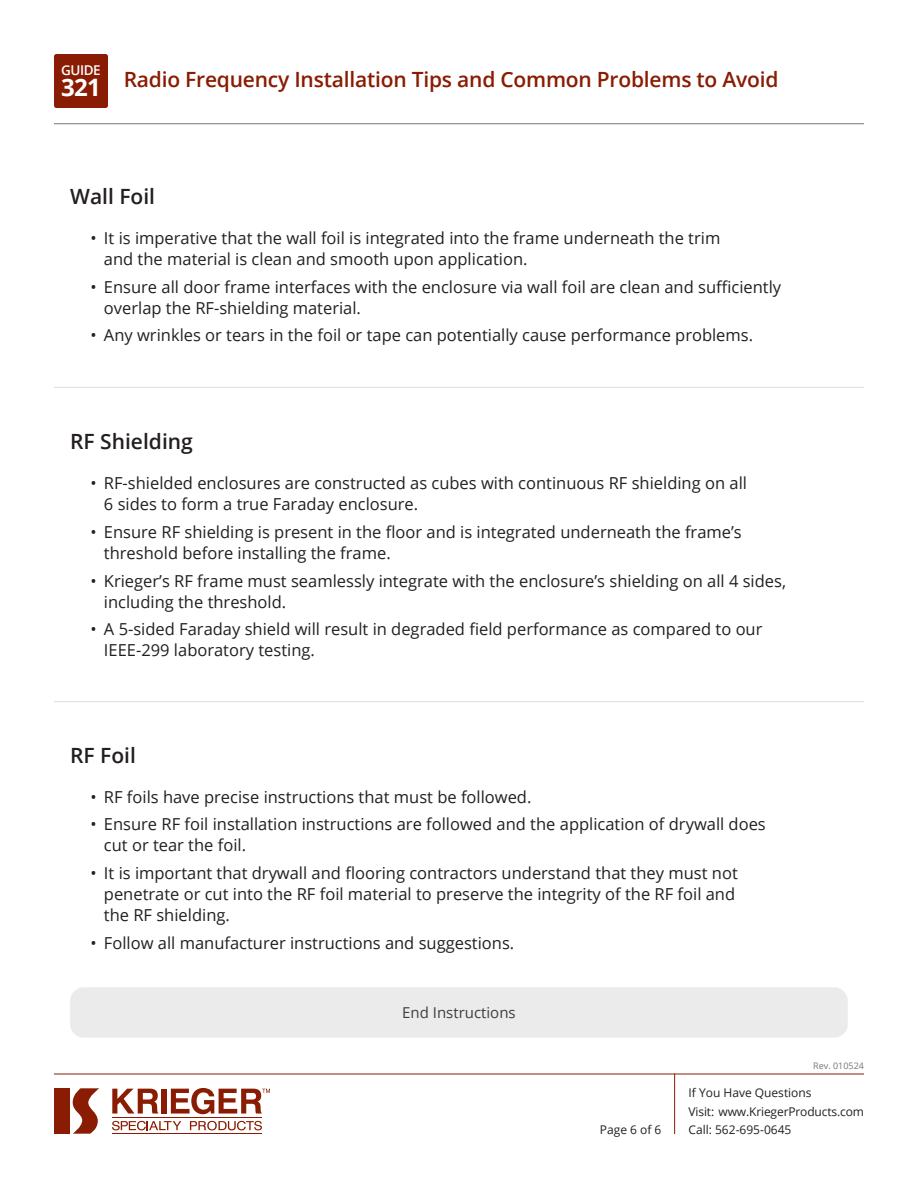
<style>
.page{position:relative;width:918px;height:1188px;background:#fff}
.page>*{position:absolute;margin:0;border:0;box-sizing:border-box;transform-origin:0 0}
.t1{font:700 24px "Open Sans";color:#fff}
.t2{font:600 21px "Open Sans";letter-spacing:-.01em;color:#891c02}
.STEPS_Bold_Headline_Text{font:600 21px "Open Sans";color:#231f20}
.t3{font:16.5px/21px "Open Sans";color:#231f20}
.Center_Aligned_Text{font:15px "Open Sans";color:#3e3e3f}
.t4{font:600 13.5px "Open Sans";letter-spacing:-.035em;color:#fff}
.t5{font:12px/18.5px "Open Sans";color:#231f20}
.t6{font:9px "Open Sans";color:#777}
</style>
<div class="page">
<div style="left:54px;top:1088px;width:16px;height:46px;background:#891c02"></div>
<svg style="left:73px;top:1088px;width:26px;height:46px"></svg>
<svg style="left:112px;top:1089px;width:46px;height:25px"></svg>
<div style="left:161px;top:1089px;width:6px;height:25px;background:#891c02"></div>
<hr style="left:112px;top:1117px;width:150px;height:1px;background:#891c02">
<svg style="left:112px;top:1121px;width:69px;height:9px"></svg>
<svg style="left:190px;top:1121px;width:72px;height:9px"></svg>
<hr style="left:112px;top:1133px;width:150px;height:1px;background:#891c02">
<svg style="left:171px;top:1088px;width:99px;height:26px"></svg>
<hr style="left:54px;top:1074px;width:810px;height:1px;background:#891c02">
<hr style="left:674px;top:1074px;width:1px;height:60px;background:#891c02">
<hr style="left:54px;top:123px;width:810px;height:1px;background:#777">
<div style="left:54px;top:54px;width:54px;height:54px;background:#891c02;border-radius:2px"></div>
<hr style="left:54px;top:387px;width:810px;height:1px;background:#ddd">
<hr style="left:54px;top:701px;width:810px;height:1px;background:#ddd">
<div style="left:70px;top:987px;width:778px;height:51px;background:#ebebeb;border-radius:14px"></div>
<p class="t4" style="left:61px;top:61px;width:41px">GUIDE</p>
<h1 class="t1" style="left:61px;top:70px;width:41px">321</h1>
<p class="t2" style="left:124px;top:65px;width:656px">Radio Frequency Installation Tips and Common Problems to Avoid</p>
<p class="STEPS_Bold_Headline_Text" style="left:70px;top:182px;width:86px">Wall Foil</p>
<p class="t3" style="left:104px;top:227px;width:618px;text-indent:-14px">• It is imperative that the wall foil is integrated into the frame underneath the trim and the material is clean and smooth upon application.</p>
<p class="t3" style="left:104px;top:276px;width:679px;text-indent:-14px">• Ensure all door frame interfaces with the enclosure via wall foil are clean and sufficiently overlap the RF-shielding material.</p>
<p class="t3" style="left:90px;top:324px;width:664px">• Any wrinkles or tears in the foil or tape can potentially cause performance problems.</p>
<p class="STEPS_Bold_Headline_Text" style="left:70px;top:427px;width:124px">RF Shielding</p>
<p class="t3" style="left:104px;top:472px;width:645px;text-indent:-14px">• RF-shielded enclosures are constructed as cubes with continuous RF shielding on all<br>6 sides to form a true Faraday enclosure.</p>
<p class="t3" style="left:104px;top:521px;width:639px;text-indent:-14px">• Ensure RF shielding is present in the floor and is integrated underneath the frame’s threshold before installing the frame.</p>
<p class="t3" style="left:104px;top:570px;width:684px;text-indent:-14px">• Krieger’s RF frame must seamlessly integrate with the enclosure’s shielding on all 4 sides, including the threshold.</p>
<p class="t3" style="left:104px;top:618px;width:660px;text-indent:-14px">• A 5-sided Faraday shield will result in degraded field performance as compared to our<br>IEEE-299 laboratory testing.</p>
<p class="STEPS_Bold_Headline_Text" style="left:70px;top:741px;width:67px">RF Foil</p>
<p class="t3" style="left:90px;top:786px;width:443px">• RF foils have precise instructions that must be followed.</p>
<p class="t3" style="left:104px;top:814px;width:663px;text-indent:-14px">• Ensure RF foil installation instructions are followed and the application of drywall does cut or tear the foil.</p>
<p class="t3" style="left:104px;top:862px;width:635px;text-indent:-14px">• It is important that drywall and flooring contractors understand that they must not penetrate or cut into the RF foil material to preserve the integrity of the RF foil and the RF shielding.</p>
<p class="t3" style="left:90px;top:932px;width:425px">• Follow all manufacturer instructions and suggestions.</p>
<p class="Center_Aligned_Text" style="left:402px;top:1003px;width:115px">End Instructions</p>
<p class="t5" style="left:600px;top:1120px;width:63px">Page 6 of 6</p>
<p class="t6" style="left:813px;top:1060px;width:52px">Rev. 010524</p>
<p class="t5" style="left:688px;top:1083px;width:177px">If You Have Questions<br>Visit: www.KriegerProducts.com<br>Call: 562-695-0645</p>
</div>
